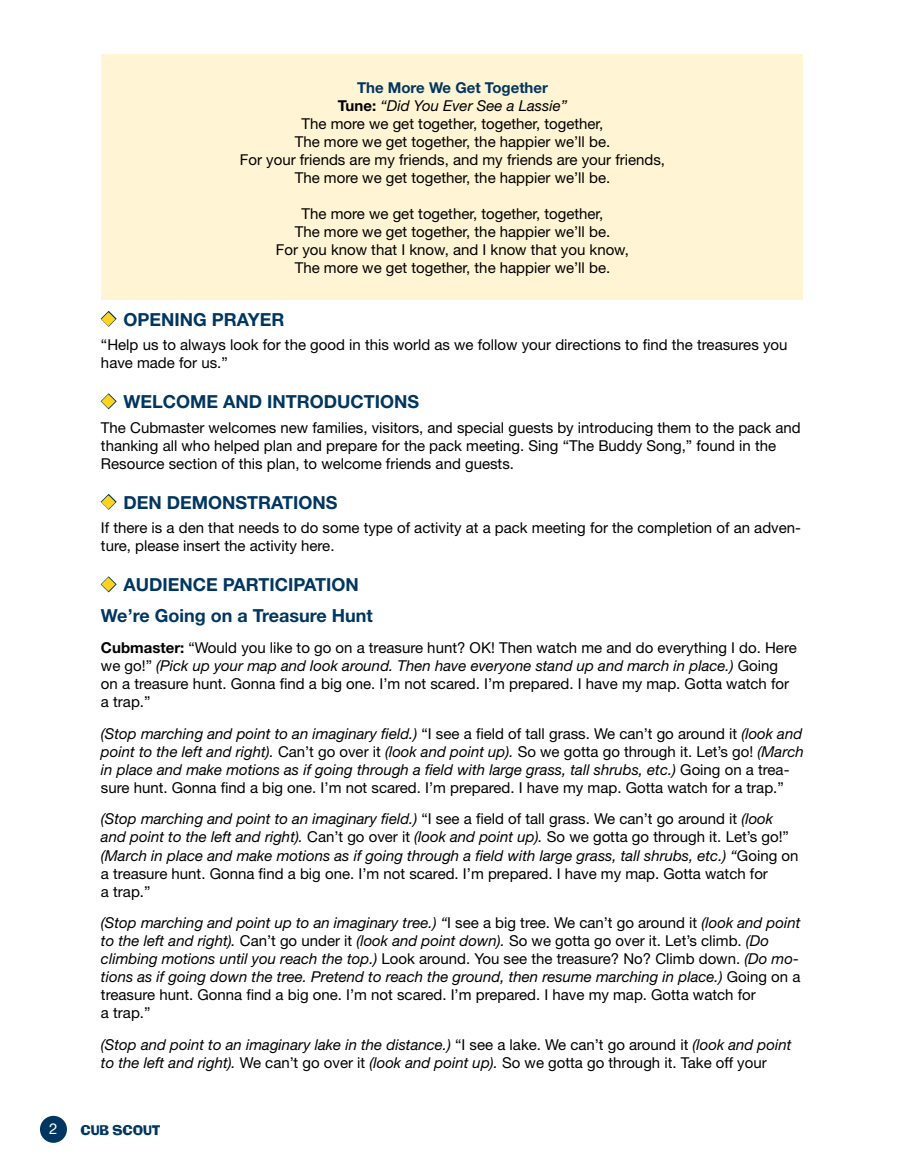
<style>
.page{position:relative;width:905px;height:1175px;background:#fff}
.page>*{position:absolute;margin:0;border:0;box-sizing:border-box;transform-origin:0 0}
.t1{font:700 18px/30.8px "Helvetica Neue";color:#003660}
.t2{font:15px/18px "Helvetica Neue";color:#000}
.t3{font:italic 15px/18px "Helvetica Neue";color:#000}
.t4{font:15px "Ad Lib ICG";color:#003660}
.t5{font:15px "Helvetica Neue";color:#fff}
.s1{font-weight:700;color:#003660}
.s2{font-weight:700}
.s3{font-style:italic}
.s4{color:#ffd420}
.s5{font-style:normal}
</style>
<div class="page">
<div style="left:40px;top:1115px;width:27px;height:27px;background:#003660;border-radius:50%"></div>
<svg style="left:100px;top:310px;width:17px;height:17px"></svg>
<svg style="left:100px;top:393px;width:17px;height:17px"></svg>
<svg style="left:100px;top:494px;width:17px;height:16px"></svg>
<svg style="left:100px;top:576px;width:17px;height:17px"></svg>
<div style="left:102px;top:54px;width:701px;height:246px;background:#fff4d3"></div>
<p class="t2" style="left:240px;top:78px;width:427px;text-align:center"><span class="s1">The More We Get Together<br></span><span class="s2">Tune:</span> <span class="s3">“Did You Ever See a Lassie”<br></span>The more we get together, together, together,<br>The more we get together, the happier we’ll be.<br>For your friends are my friends, and my friends are your friends, The more we get together, the happier we’ll be.</p>
<p class="t2" style="left:276px;top:204px;width:354px;text-align:center">The more we get together, together, together,<br>The more we get together, the happier we’ll be.<br>For you know that I know, and I know that you know, The more we get together, the happier we’ll be.</p>
<p class="t1" style="left:101px;top:303px;width:185px"><span class="s4">◆</span> OPENING PRAYER</p>
<p class="t2" style="left:101px;top:336px;width:688px">“Help us to always look for the good in this world as we follow your directions to find the treasures you have made for us.”</p>
<p class="t1" style="left:101px;top:386px;width:320px"><span class="s4">◆</span> WELCOME AND INTRODUCTIONS</p>
<p class="t2" style="left:101px;top:418px;width:701px">The Cubmaster welcomes new families, visitors, and special guests by introducing them to the pack and thanking all who helped plan and prepare for the pack meeting. Sing “The Buddy Song,” found in the<br>Resource section of this plan, to welcome friends and guests.</p>
<p class="t1" style="left:101px;top:486px;width:238px"><span class="s4">◆</span> DEN DEMONSTRATIONS</p>
<p class="t2" style="left:101px;top:519px;width:701px">If there is a den that needs to do some type of activity at a pack meeting for the completion of an adven&shy;ture, please insert the activity here.</p>
<p class="t1" style="left:101px;top:569px;width:273px"><span class="s4">◆</span> AUDIENCE PARTICIPATION<br>We’re Going on a Treasure Hunt</p>
<p class="t2" style="left:101px;top:639px;width:697px"><span class="s2">Cubmaster:</span> “Would you like to go on a treasure hunt? OK! Then watch me and do everything I do. Here we go!” <span class="s3">(Pick up your map and look around. Then have everyone stand up and march in place.)</span> Going on a treasure hunt. Gonna find a big one. I’m not scared. I’m prepared. I have my map. Gotta watch for a trap.”</p>
<p class="t2" style="left:101px;top:724px;width:704px"><span class="s3">(Stop marching and point to an imaginary field.)</span> “I see a field of tall grass. We can’t go around it <span class="s3">(look and point to the left and right).</span> Can’t go over it <span class="s3">(look and point up).</span> So we gotta go through it. Let’s go! <span class="s3">(March in place and make motions as if going through a field with large grass, tall shrubs, etc.)</span> Going on a trea&shy;sure hunt. Gonna find a big one. I’m not scared. I’m prepared. I have my map. Gotta watch for a trap.”</p>
<p class="t2" style="left:101px;top:810px;width:699px"><span class="s3">(Stop marching and point to an imaginary field.)</span> “I see a field of tall grass. We can’t go around it <span class="s3">(look and point to the left and right).</span> Can’t go over it <span class="s3">(look and point up).</span> So we gotta go through it. Let’s go!” <span class="s3">(March in place and make motions as if going through a field with large grass, tall shrubs, etc.) “</span>Going on a treasure hunt. Gonna find a big one. I’m not scared. I’m prepared. I have my map. Gotta watch for<br>a trap.”</p>
<p class="t3" style="left:101px;top:913px;width:701px">(Stop marching and point up to an imaginary tree.) “<span class="s5">I see a big tree. We can’t go around it</span> (look and point to the left and right). <span class="s5">Can’t go under it</span> (look and point down). <span class="s5">So we gotta go over it. Let’s climb.</span> (Do climbing motions until you reach the top.) <span class="s5">Look around. You see the treasure? No? Climb down.</span> (Do mo&shy;tions as if going down the tree. Pretend to reach the ground, then resume marching in place.) <span class="s5">Going on a treasure hunt. Gonna find a big one. I’m not scared. I’m prepared. I have my map. Gotta watch for<br>a trap.”</span></p>
<p class="t3" style="left:101px;top:1035px;width:692px">(Stop and point to an imaginary lake in the distance.) <span class="s5">“I see a lake. We can’t go around it</span> (look and point to the left and right). <span class="s5">We can’t go over it</span> (look and point up). <span class="s5">So we gotta go through it. Take off your</span></p>
<p class="t5" style="left:49px;top:1119px;width:10px">2</p>
<p class="t4" style="left:81px;top:1120px;width:81px">CUB SCOUT</p>
</div>
